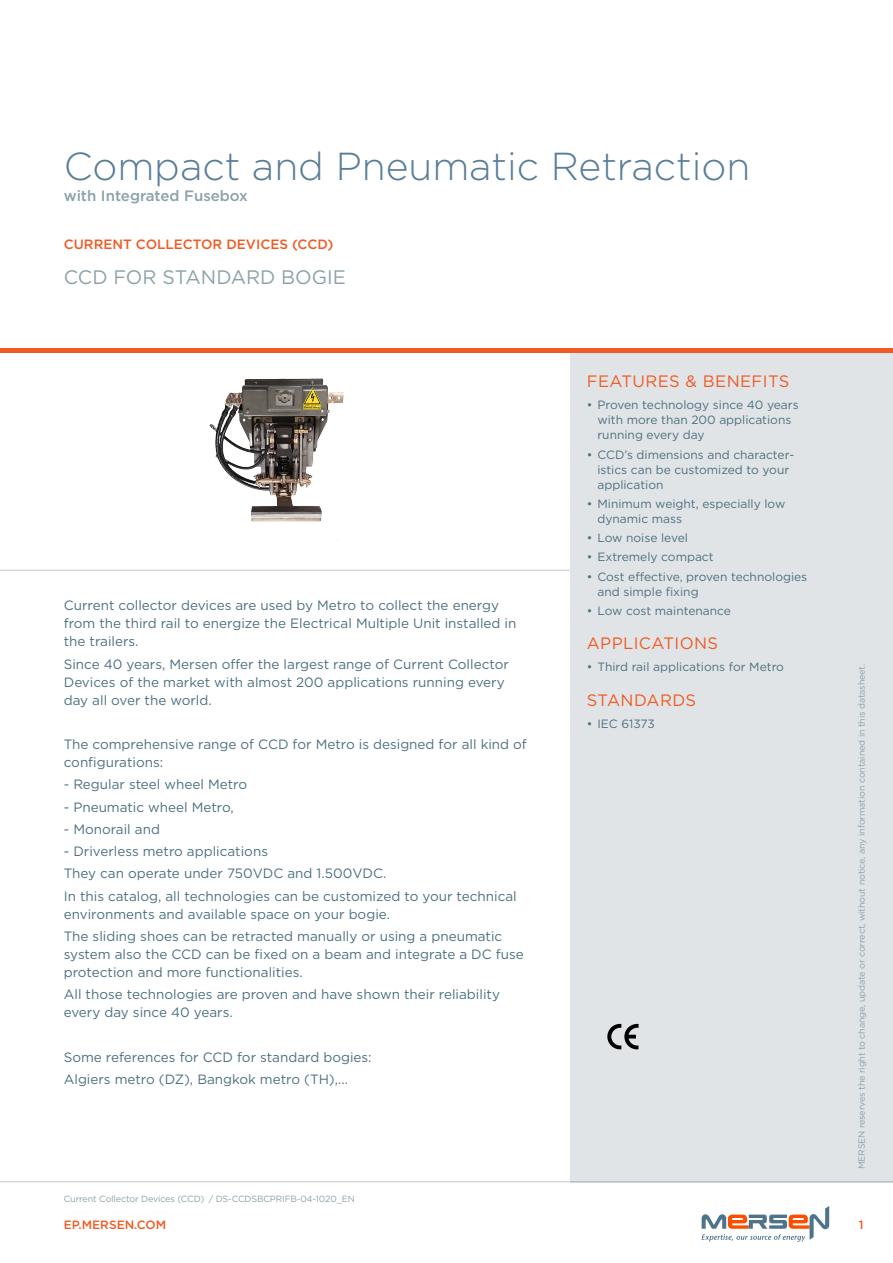
<style>
.page{position:relative;width:893px;height:1263px;background:#fff}
.page>*{position:absolute;margin:0;border:0;box-sizing:border-box;transform-origin:0 0}
.t1{font:300 39px "Gotham";color:#587d98}
.t2{font:19.5px "Gotham";color:#8ba1a9}
.t3{font:16.5px "Gotham";letter-spacing:.025em;color:#f15a22}
.t4{font:500 15px "Gotham";color:#8ba1a9}
.t5{font:13.5px/18px "Gotham";color:#4c7080}
.t6{font:500 13.5px "Gotham";color:#f15a22}
.t7{font:12px/15px "Gotham";color:#4c7080}
.t8{font:500 12px "Gotham";color:#f15a22}
.t9{font:9px "Gotham";letter-spacing:-.015em;color:#8ba1a9}
</style>
<div class="page">
<hr style="left:0;top:1181px;width:893px;height:1px;background:#bec8cd">
<div style="left:570px;top:353px;width:323px;height:829px;background:#e1e4e7"></div>
<hr style="left:0;top:349px;width:893px;height:4px;background:#f15a22">
<hr style="left:0;top:570px;width:570px;height:1px;background:#bec8cd">
<svg style="left:702px;top:1206px;width:127px;height:36px"></svg>
<img style="left:209px;top:378px;width:135px;height:144px">
<svg style="left:607px;top:1024px;width:32px;height:25px"></svg>
<h1 class="t1" style="left:64px;top:142px;width:688px">Compact and Pneumatic Retraction</h1>
<p class="t4" style="left:64px;top:186px;width:186px">with Integrated Fusebox</p>
<p class="t6" style="left:64px;top:235px;width:271px">CURRENT COLLECTOR DEVICES (CCD)</p>
<h2 class="t2" style="left:64px;top:264px;width:284px">CCD FOR STANDARD BOGIE</h2>
<p class="t5" style="left:64px;top:596px;width:454px">Current collector devices are used by Metro to collect the energy from the third rail to energize the Electrical Multiple Unit installed in the trailers.</p>
<p class="t5" style="left:64px;top:655px;width:447px">Since 40 years, Mersen offer the largest range of Current Collector<br>Devices of the market with almost 200 applications running every day all over the world.</p>
<p class="t5" style="left:64px;top:735px;width:465px">The comprehensive range of CCD for Metro is designed for all kind of configurations:</p>
<p class="t5" style="left:64px;top:775px;width:185px">- Regular steel wheel Metro</p>
<p class="t5" style="left:64px;top:797px;width:172px">- Pneumatic wheel Metro,</p>
<p class="t5" style="left:64px;top:820px;width:98px">- Monorail and</p>
<p class="t5" style="left:64px;top:840px;width:454px;line-height:22.2px">- Driverless metro applications<br>They can operate under 750VDC and 1.500VDC.<br>In this catalog, all technologies can be customized to your technical</p>
<p class="t5" style="left:64px;top:902px;width:440px;line-height:22.2px">environments and available space on your bogie.<br>The sliding shoes can be retracted manually or using a pneumatic</p>
<p class="t5" style="left:64px;top:945px;width:462px">system also the CCD can be fixed on a beam and integrate a DC fuse protection and more functionalities.</p>
<p class="t5" style="left:64px;top:985px;width:438px">All those technologies are proven and have shown their reliability every day since 40 years.</p>
<p class="t5" style="left:64px;top:1045px;width:309px;line-height:22.2px">Some references for CCD for standard bogies:<br>Algiers metro (DZ), Bangkok metro (TH),...</p>
<p class="t3" style="left:587px;top:371px;width:204px">FEATURES &amp; BENEFITS</p>
<p class="t7" style="left:597px;top:397px;width:203px;text-indent:-11px">• Proven technology since 40 years with more than 200 applications running every day</p>
<p class="t7" style="left:597px;top:447px;width:198px;text-indent:-11px">• CCD’s dimensions and character&shy;istics can be customized to your application</p>
<p class="t7" style="left:597px;top:496px;width:189px;text-indent:-11px">• Minimum weight, especially low dynamic mass</p>
<p class="t7" style="left:587px;top:530px;width:103px">• Low noise level</p>
<p class="t7" style="left:587px;top:549px;width:128px">• Extremely compact</p>
<p class="t7" style="left:597px;top:569px;width:211px;text-indent:-11px">• Cost effective, proven technologies and simple fixing</p>
<p class="t7" style="left:587px;top:603px;width:146px">• Low cost maintenance</p>
<p class="t3" style="left:587px;top:633px;width:133px">APPLICATIONS</p>
<p class="t7" style="left:587px;top:659px;width:199px">• Third rail applications for Metro</p>
<p class="t3" style="left:587px;top:690px;width:111px">STANDARDS</p>
<p class="t7" style="left:587px;top:716px;width:69px">• IEC 61373</p>
<p class="t9" style="left:856px;top:1169px;width:507px;rotate:-90deg">MERSEN reserves the right to change, update or correct, without notice, any information contained in this datasheet.</p>
<p class="t9" style="left:64px;top:1193px;width:293px">Current Collector Devices (CCD) / DS-CCDSBCPRIFB-04-1020_EN</p>
<p class="t8" style="left:64px;top:1217px;width:104px">EP.MERSEN.COM</p>
<p class="t8" style="left:859px;top:1217px;width:6px">1</p>
</div>
